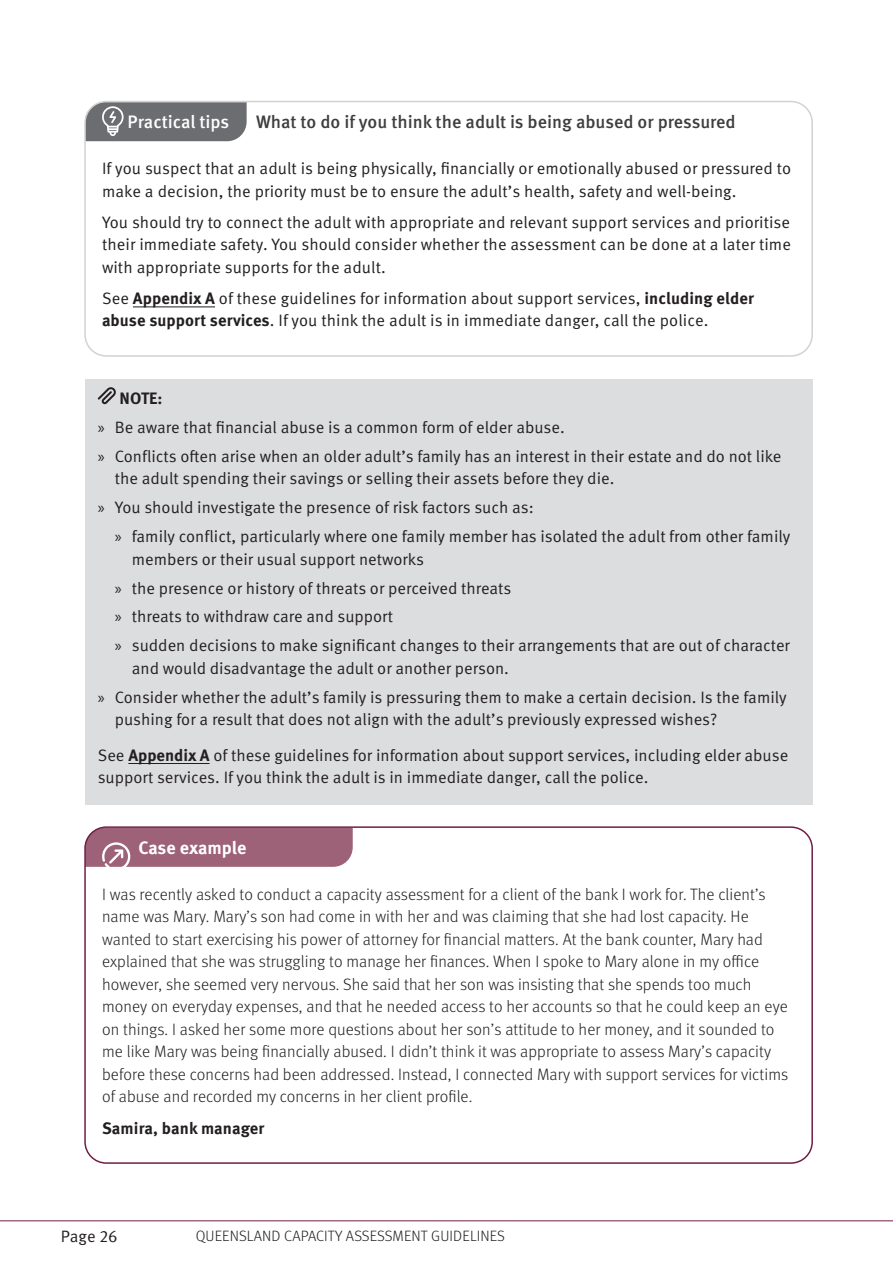
<style>
.page{position:relative;width:893px;height:1263px;background:#fff}
.page>*{position:absolute;margin:0;border:0;box-sizing:border-box;transform-origin:0 0}
.Prac_tip_header{font:500 18px "Meta Pro";color:#3e3e3f}
.Prac_tip_header-2{font:500 18px "Meta Pro";color:#fff}
.t1{font:700 18px "Meta Pro";letter-spacing:-.005em;color:#fff}
.Prac_tip_text{font:16.5px/22.5px "Meta Pro Norm";color:#231f20}
.t2{font:300 16.5px/22.5px "Meta Pro";letter-spacing:.005em;color:#231f20}
.Note_text_bottom{font:16.5px/22.5px "Meta Pro Norm";color:#231f20}
.Note_Header{font:700 16.5px "Meta Pro";color:#231f20}
.t3{font:300 15px "Meta Pro";letter-spacing:.01em;color:#231f20}
.s1{font-family:"Meta Pro";font-weight:700}
.s2{font-family:"Myriad Pro"}
</style>
<div class="page">
<hr style="left:0;top:1220px;width:893px;height:1px;background:#701e45">
<div style="left:84px;top:101px;width:729px;height:256px;border:2px solid #d1d2d4;border-radius:21px"></div>
<hr style="left:133px;top:307px;width:82px;height:1px;background:#231f20">
<div style="left:85px;top:379px;width:727px;height:46px;background:#dcdddf"></div>
<div style="left:85px;top:404px;width:727px;height:50px;background:#dcdddf"></div>
<div style="left:85px;top:432px;width:727px;height:73px;background:#dcdddf"></div>
<div style="left:85px;top:484px;width:727px;height:50px;background:#dcdddf"></div>
<div style="left:85px;top:513px;width:727px;height:73px;background:#dcdddf"></div>
<div style="left:85px;top:564px;width:727px;height:51px;background:#dcdddf"></div>
<div style="left:85px;top:593px;width:727px;height:50px;background:#dcdddf"></div>
<div style="left:85px;top:622px;width:727px;height:73px;background:#dcdddf"></div>
<div style="left:85px;top:673px;width:727px;height:73px;background:#dcdddf"></div>
<div style="left:85px;top:731px;width:727px;height:73px;background:#dcdddf"></div>
<hr style="left:128px;top:763px;width:82px;height:1px;background:#231f20">
<div style="left:84px;top:826px;width:729px;height:338px;border:2px solid #701e45;border-radius:21px"></div>
<svg style="left:85px;top:102px;width:162px;height:39px;background:#76777a"></svg>
<svg style="left:98px;top:387px;width:18px;height:17px"></svg>
<svg style="left:85px;top:828px;width:268px;height:44px;background:#ab778b"></svg>
<p class="Prac_tip_header-2" style="left:128px;top:108px;width:103px">Practical tips</p>
<p class="Prac_tip_header" style="left:256px;top:108px;width:481px">What to do if you think the adult is being abused or pressured</p>
<p class="Prac_tip_text" style="left:102px;top:156px;width:691px">If you suspect that an adult is being physically, financially or emotionally abused or pressured to make a decision, the priority must be to ensure the adult’s health, safety and well-being.</p>
<p class="Prac_tip_text" style="left:102px;top:210px;width:690px;text-align:justify">You should try to connect the adult with appropriate and relevant support services and prioritise their immediate safety. You should consider whether the assessment can be done at a later time with appropriate supports for the adult.</p>
<p class="Prac_tip_text" style="left:102px;top:286px;width:653px">See <span class="s1">Appendix A</span> of these guidelines for information about support services, <span class="s1">including elder abuse support services</span>. If you think the adult is in immediate danger, call the police.</p>
<p class="Note_Header" style="left:120px;top:386px;width:45px">NOTE:</p>
<p class="Prac_tip_text" style="left:98px;top:415px;width:468px"><span class="s2">»</span> Be aware that financial abuse is a common form of elder abuse.</p>
<p class="Prac_tip_text" style="left:115px;top:444px;width:668px;text-indent:-17px"><span class="s2">»</span> Conflicts often arise when an older adult’s family has an interest in their estate and do not like the adult spending their savings or selling their assets before they die.</p>
<p class="Prac_tip_text" style="left:98px;top:495px;width:437px"><span class="s2">»</span> You should investigate the presence of risk factors such as:</p>
<p class="Prac_tip_text" style="left:132px;top:524px;width:660px;text-indent:-17px"><span class="s2">»</span> family conflict, particularly where one family member has isolated the adult from other family members or their usual support networks</p>
<p class="Prac_tip_text" style="left:115px;top:575px;width:398px"><span class="s2">»</span> the presence or history of threats or perceived threats</p>
<p class="Prac_tip_text" style="left:115px;top:604px;width:280px"><span class="s2">»</span> threats to withdraw care and support</p>
<p class="Prac_tip_text" style="left:132px;top:633px;width:660px;text-indent:-17px"><span class="s2">»</span> sudden decisions to make significant changes to their arrangements that are out of character and would disadvantage the adult or another person.</p>
<p class="Prac_tip_text" style="left:115px;top:685px;width:673px;text-indent:-17px"><span class="s2">»</span> Consider whether the adult’s family is pressuring them to make a certain decision. Is the family pushing for a result that does not align with the adult’s previously expressed wishes?</p>
<p class="Note_text_bottom" style="left:98px;top:742px;width:692px">See <span class="s1">Appendix A</span> of these guidelines for information about support services, including elder abuse support services. If you think the adult is in immediate danger, call the police.</p>
<p class="t1" style="left:138px;top:834px;width:109px">Case example</p>
<p class="t2" style="left:102px;top:882px;width:688px">I was recently asked to conduct a capacity assessment for a client of the bank I work for. The client’s name was Mary. Mary’s son had come in with her and was claiming that she had lost capacity. He wanted to start exercising his power of attorney for financial matters. At the bank counter, Mary had explained that she was struggling to manage her finances. When I spoke to Mary alone in my office however, she seemed very nervous. She said that her son was insisting that she spends too much money on everyday expenses, and that he needed access to her accounts so that he could keep an eye on things. I asked her some more questions about her son’s attitude to her money, and it sounded to me like Mary was being financially abused. I didn’t think it was appropriate to assess Mary’s capacity before these concerns had been addressed. Instead, I connected Mary with support services for victims of abuse and recorded my concerns in her client profile.</p>
<p class="Note_Header" style="left:102px;top:1115px;width:164px">Samira, bank manager</p>
<p class="Prac_tip_text" style="left:61px;top:1224px;width:58px">Page 26</p>
<p class="t3" style="left:196px;top:1225px;width:311px">QUEENSLAND CAPACITY ASSESSMENT GUIDELINES</p>
</div>
